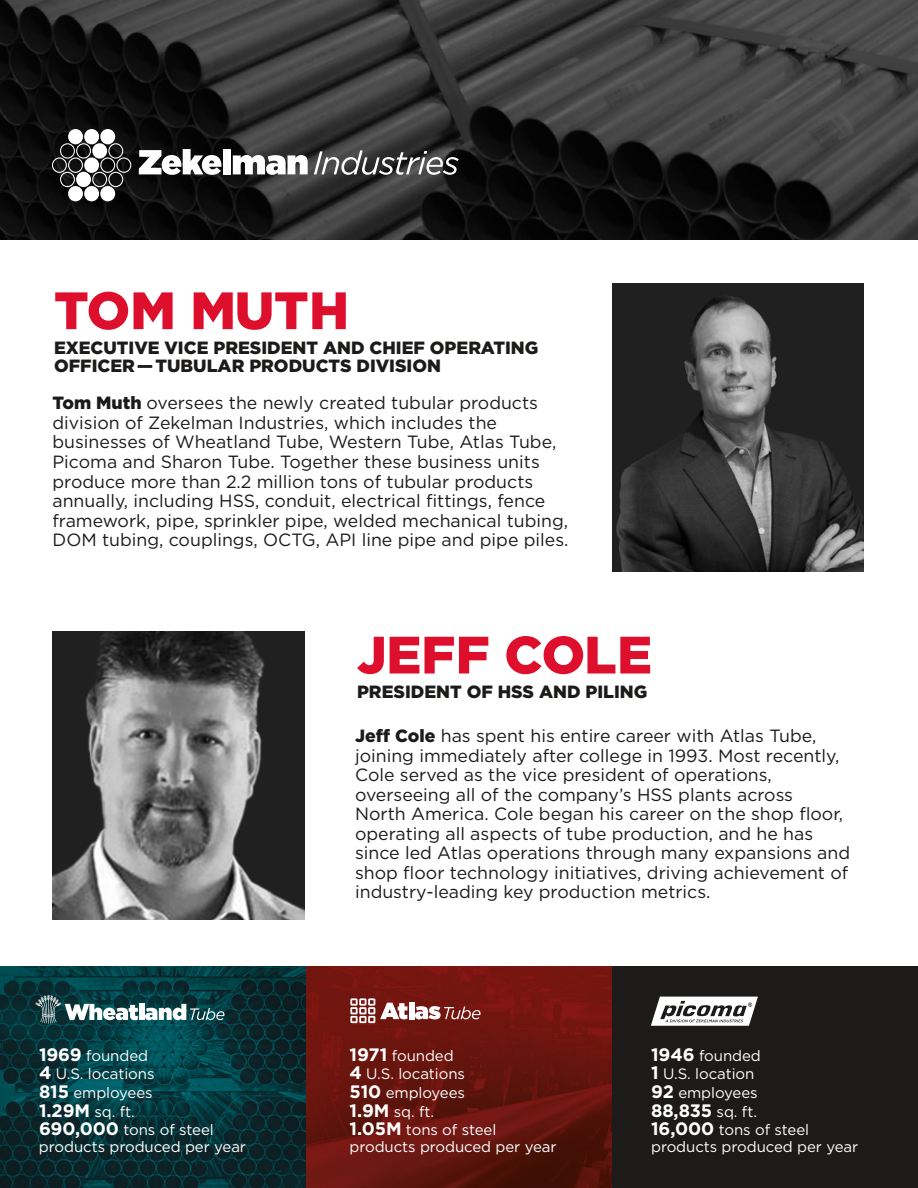
<style>
.page{position:relative;width:918px;height:1188px;background:#fff}
.page>*{position:absolute;margin:0;border:0;box-sizing:border-box;transform-origin:0 0}
.t1{font:900 52.5px "Gotham";letter-spacing:-.005em;color:#de0e2d}
.t2{font:700 18px "Gotham";color:#fff}
.t3{font:17.7px/19.5px "Gotham";color:#1c1b1a}
.t4{font:900 17.7px/18px "Gotham";color:#1c1b1a}
.t5{font:15px/18.6px "Gotham";letter-spacing:-.005em;color:#fff}
.s1{font-weight:900}
.s2{font-weight:700;font-size:18px}
.s3{font-weight:400;font-size:15px}
</style>
<div class="page">
<img style="left:0;top:0;width:918px;height:240px">
<div style="left:68px;top:129px;width:15px;height:15px;background:#fff;border-radius:50%"></div>
<div style="left:84px;top:129px;width:15px;height:15px;background:#fff;border-radius:50%"></div>
<div style="left:100px;top:129px;width:15px;height:15px;background:#fff;border-radius:50%"></div>
<div style="left:68px;top:186px;width:15px;height:15px;background:#fff;border-radius:50%"></div>
<div style="left:84px;top:186px;width:15px;height:15px;background:#fff;border-radius:50%"></div>
<div style="left:100px;top:186px;width:15px;height:15px;background:#fff;border-radius:50%"></div>
<svg style="left:52px;top:143px;width:79px;height:44px"></svg>
<svg style="left:314px;top:150px;width:145px;height:25px"></svg>
<svg style="left:139px;top:149px;width:82px;height:26px"></svg>
<div style="left:223px;top:149px;width:8px;height:25px;background:#fff"></div>
<svg style="left:233px;top:155px;width:75px;height:20px"></svg>
<div style="left:612px;top:966px;width:306px;height:222px;background:#1c1b1a"></div>
<img style="left:0;top:966px;width:306px;height:222px">
<svg style="left:306px;top:966px;width:306px;height:222px;fill:#6d150f"></svg>
<div style="left:409px;top:1002px;width:5px;height:17px;background:#fff"></div>
<svg style="left:415px;top:1006px;width:66px;height:13px"></svg>
<svg style="left:350px;top:998px;width:57px;height:25px"></svg>
<svg style="left:35px;top:995px;width:103px;height:29px"></svg>
<div style="left:139px;top:1004px;width:5px;height:16px;background:#fff"></div>
<svg style="left:145px;top:1004px;width:80px;height:16px"></svg>
<svg style="left:651px;top:997px;width:107px;height:29px"></svg>
<img style="left:612px;top:284px;width:252px;height:287px">
<img style="left:52px;top:632px;width:252px;height:288px">
<h1 class="t1" style="left:54px;top:274px;width:297px">TOM MUTH</h1>
<p class="t4" style="left:54px;top:338px;width:486px">EXECUTIVE VICE PRESIDENT AND CHIEF OPERATING<br>OFFICER — TUBULAR PRODUCTS DIVISION</p>
<p class="t3" style="left:52px;top:393px;width:517px"><span class="s1">Tom Muth</span> oversees the newly created tubular products division of Zekelman Industries, which includes the businesses of Wheatland Tube, Western Tube, Atlas Tube, Picoma and Sharon Tube. Together these business units produce more than 2.2 million tons of tubular products annually, including HSS, conduit, electrical fittings, fence framework, pipe, sprinkler pipe, welded mechanical tubing, DOM tubing, couplings, OCTG, API line pipe and pipe piles.</p>
<p class="t5" style="left:39px;top:1046px;width:176px"><span class="s2">1969</span> founded<br><span class="s2">4</span> U.S. locations<br><span class="s2">815</span> employees<br><span class="s2">1.29M</span> sq. ft.<br><span class="s2">690,000</span> tons of steel</p>
<p class="t5" style="left:39px;top:1137px;width:209px">products produced per year</p>
<h1 class="t1" style="left:357px;top:619px;width:297px">JEFF COLE</h1>
<p class="t4" style="left:357px;top:683px;width:292px">PRESIDENT OF HSS AND PILING</p>
<p class="t3" style="left:355px;top:726px;width:497px"><span class="s1">Jeff Cole</span> has spent his entire career with Atlas Tube, joining immediately after college in 1993. Most recently, Cole served as the vice president of operations, overseeing all of the company’s HSS plants across<br>North America. Cole began his career on the shop floor, operating all aspects of tube production, and he has since led Atlas operations through many expansions and shop floor technology initiatives, driving achievement of industry-leading key production metrics.</p>
<p class="t5" style="left:350px;top:1046px;width:148px"><span class="s2">1971</span> founded<br><span class="s2">4</span> U.S. locations<br><span class="s2">510</span> employees<br><span class="s2">1.9M</span> sq. ft.<br><span class="s2">1.05M</span> tons of steel</p>
<p class="t5" style="left:350px;top:1137px;width:209px">products produced per year</p>
<p class="t5" style="left:651px;top:1046px;width:111px"><span class="s2">1946</span> founded<br><span class="s2">1</span> U.S. location<br><span class="s2">92</span> employees</p>
<p class="t2" style="left:651px;top:1098px;width:107px">88,835 <span class="s3">sq. ft.</span></p>
<p class="t5" style="left:651px;top:1121px;width:209px;line-height:16.5px"><span class="s2">16,000</span> tons of steel products produced per year</p>
</div>
